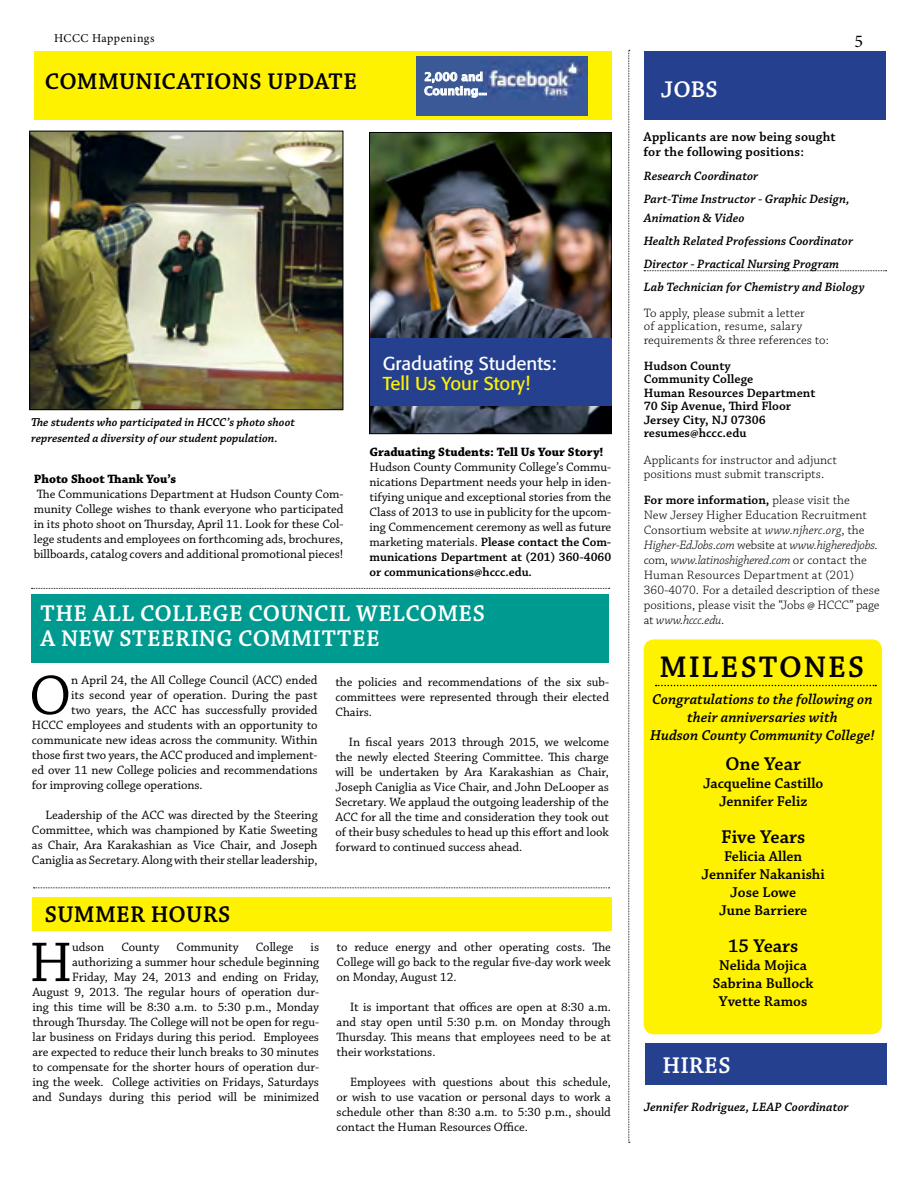
<style>
.page{position:relative;width:918px;height:1188px;background:#fff}
.page>*{position:absolute;margin:0;border:0;box-sizing:border-box;transform-origin:0 0}
.t1{font:58.95px "Chaparral Pro";color:#000}
.t2{font:600 31.5px "Chaparral Pro";color:#000}
.t3{font:600 24px "Chaparral Pro";letter-spacing:.01em;color:#fff}
.t4{font:600 24px "Chaparral Pro";letter-spacing:.01em;color:#000}
.t5{font:600 19.5px "Chaparral Pro";color:#000}
.t6{font:18.6px "Formata";color:#fff}
.t7{font:18.6px "Formata";color:#fff200}
.t8{font:18px "Minion Pro";color:#000}
.t9{font:600 15px/18px "Chaparral Pro";color:#000;text-align:center}
.t10{font:15px/18px "Chaparral Pro Semibold It Capt";color:#000;text-align:center}
.t11{font:600 13.5px/15px "Chaparral Pro";letter-spacing:.01em;color:#000}
.t12{font:12.75px/15px "Chaparral Pro";letter-spacing:-.005em;color:#000;text-align:justify}
.t13{font:12.75px/15px "Chaparral Pro Light Capt";color:#000}
.t14{font:12.75px/23px "Chaparral Pro Semibold It Capt";color:#000}
.t15{font:12.75px/13.5px "Chaparral Pro Semibold Capt";color:#000}
.t16{font:12.75px/15px "Chaparral Pro Light It Capt";letter-spacing:-.02em;color:#000}
.t17{font:700 12.75px "Chaparral Pro";letter-spacing:-.005em;color:#000}
.t18{font:12px/16.5px "Chaparral Pro Semibold It Capt";color:#000}
.t19{font:12px "Minion Pro";letter-spacing:.04em;color:#000}
.t20{font:700 11.55px/14.1px "Lucida Grande";color:#fff}
.s1{font-weight:600}
.s2{font-family:"Chaparral Pro Light Capt"}
.s3{font-family:"Chaparral Pro Light It Capt"}
</style>
<div class="page">
<svg style="left:628px;top:50px;width:2px;height:1093px;background:#c3c3c3"></svg>
<div style="left:644px;top:639px;width:238px;height:395px;background:#fff200;border-radius:10px"></div>
<div style="left:644px;top:51px;width:242px;height:69px;background:#25408f"></div>
<div style="left:34px;top:51px;width:577px;height:69px;background:#fff200"></div>
<div style="left:416px;top:56px;width:172px;height:59px;background:#3b5997"></div>
<img style="left:480px;top:61px;width:108px;height:39px">
<svg style="left:425px;top:72px;width:62px;height:26px"></svg>
<svg style="left:644px;top:270px;width:243px;height:1px"></svg>
<svg style="left:656px;top:685px;width:220px;height:1px"></svg>
<div style="left:646px;top:1043px;width:241px;height:42px;background:#25408f"></div>
<div style="left:32px;top:897px;width:580px;height:33px;background:#fff200"></div>
<img style="left:31px;top:133px;width:310px;height:275px">
<div style="left:29px;top:131px;width:314px;height:279px;border:1px solid #000"></div>
<div style="left:32px;top:594px;width:577px;height:69px;background:#009b90"></div>
<svg style="left:32px;top:588px;width:578px;height:1px"></svg>
<img style="left:371px;top:134px;width:239px;height:298px">
<div style="left:369px;top:132px;width:243px;height:302px;border:1px solid #000"></div>
<div style="left:371px;top:338px;width:241px;height:68px;background:#25408f"></div>
<svg style="left:33px;top:887px;width:577px;height:1px"></svg>
<p class="t19" style="left:54px;top:30px;width:102px">HCCC Happenings</p>
<h3 class="t8" style="left:855px;top:29px;width:10px">5</h3>
<h3 class="t4" style="left:45px;top:67px;width:311px">Communications Update</h3>
<p class="t20" style="left:424px;top:70px;width:64px">2,000 and<br>Counting...</p>
<p class="t18" style="left:31px;top:414px;width:265px">The students who participated in HCCC’s photo shoot represented a diversity of our student population.</p>
<p class="t17" style="left:34px;top:472px;width:144px">Photo Shoot Thank You’s</p>
<p class="t12" style="left:34px;top:487px;width:311px">The Communications Department at Hudson County Com&shy;munity College wishes to thank everyone who participated in its photo shoot on Thursday, April 11. Look for these Col&shy;lege students and employees on forthcoming ads, brochures, billboards, catalog covers and additional promotional pieces!</p>
<h3 class="t6" style="left:383px;top:352px;width:175px">Graduating Students:</h3>
<h3 class="t7" style="left:383px;top:372px;width:149px">Tell Us Your Story!</h3>
<p class="t17" style="left:370px;top:444px;width:236px">Graduating Students: Tell Us Your Story!</p>
<p class="t12" style="left:370px;top:460px;width:243px">Hudson County Community College’s Commu&shy;nications Department needs your help in iden&shy;tifying unique and exceptional stories from the Class of 2013 to use in publicity for the upcom&shy;ing Commencement ceremony as well as future marketing materials. <span class="s1">Please contact the Com&shy;munications Department at (201) 360-4060 or communications@hccc.edu.</span></p>
<h3 class="t3" style="left:41px;top:600px;width:68px">THE ALL</h3>
<h3 class="t3" style="left:140px;top:600px;width:141px">COLLEGE COUN</h3>
<h3 class="t3" style="left:314px;top:600px;width:170px">CIL WELCOMES</h3>
<h3 class="t3" style="left:41px;top:625px;width:150px">A NEW STEERING</h3>
<h3 class="t3" style="left:238px;top:625px;width:32px">COMMITT</h3>
<h3 class="t3" style="left:352px;top:625px;width:29px">EE</h3>
<p class="t12" style="left:335px;top:675px;width:275px">the policies and recommendations of the six sub&shy;committees were represented through their elected Chairs.</p>
<p class="t12" style="left:335px;top:735px;width:275px;text-indent:14px">In fiscal years 2013 through 2015, we welcome the newly elected Steering Committee. This charge will be undertaken by Ara Karakashian as Chair, Joseph Caniglia as Vice Chair, and John DeLooper as Secretary. We applaud the outgoing leadership of the ACC for all the time and consideration they took out of their busy schedules to head up this effort and look forward to continued success ahead.</p>
<h1 class="t1" style="left:29px;top:663px;width:44px">O</h1>
<p class="t12" style="left:71px;top:673px;width:248px">n April 24, the All College Council (ACC) ended</p>
<p class="t12" style="left:71px;top:688px;width:248px">its second year of operation. During the past</p>
<p class="t12" style="left:71px;top:703px;width:248px">two years, the ACC has successfully provided</p>
<p class="t12" style="left:32px;top:718px;width:287px">HCCC employees and students with an opportunity to</p>
<p class="t12" style="left:32px;top:733px;width:287px">communicate new ideas across the community. Within</p>
<p class="t12" style="left:32px;top:748px;width:287px">those first two years, the ACC produced and implement-</p>
<p class="t12" style="left:32px;top:763px;width:287px">ed over 11 new College policies and recommendations</p>
<p class="t12" style="left:32px;top:778px;width:172px">for improving college operations.</p>
<p class="t12" style="left:32px;top:808px;width:287px;text-indent:14px">Leadership of the ACC was directed by the Steering Committee, which was championed by Katie Sweeting as Chair, Ara Karakashian as Vice Chair, and Joseph Caniglia as Secretary. Along with their stellar leadership,</p>
<h3 class="t4" style="left:45px;top:901px;width:19px">SUMM</h3>
<h3 class="t4" style="left:116px;top:901px;width:69px">ER HOURS</h3>
<h1 class="t1" style="left:29px;top:930px;width:45px">H</h1>
<p class="t12" style="left:72px;top:940px;width:33px">udson</p>
<p class="t12" style="left:121px;top:940px;width:40px">County</p>
<p class="t12" style="left:177px;top:940px;width:64px">Community</p>
<p class="t12" style="left:256px;top:940px;width:39px">College</p>
<p class="t12" style="left:32px;top:940px;width:288px;text-align:right">is<br>authorizing a summer hour schedule beginning<br>Friday, May 24, 2013 and ending on Friday, August 9, 2013. The regular hours of operation dur&shy;ing this time will be 8:30 a.m. to 5:30 p.m., Monday through Thursday. The College will not be open for regu&shy;lar business on Fridays during this period. Employees are expected to reduce their lunch breaks to 30 minutes to compensate for the shorter hours of operation dur&shy;ing the week. College activities on Fridays, Saturdays and Sundays during this period will be minimized</p>
<p class="t12" style="left:337px;top:940px;width:276px">to reduce energy and other operating costs. The College will go back to the regular five-day work week on Monday, August 12.</p>
<p class="t12" style="left:337px;top:1000px;width:276px;text-indent:14px">It is important that offices are open at 8:30 a.m. and stay open until 5:30 p.m. on Monday through Thursday. This means that employees need to be at their workstations.</p>
<p class="t12" style="left:337px;top:1075px;width:276px;text-indent:14px">Employees with questions about this schedule, or wish to use vacation or personal days to work a schedule other than 8:30 a.m. to 5:30 p.m., should contact the Human Resources Office.</p>
<h3 class="t3" style="left:661px;top:75px;width:58px">Jobs</h3>
<p class="t11" style="left:644px;top:129px;width:194px">Applicants are now being sought for the following positions:</p>
<p class="t14" style="left:644px;top:165px;width:208px">Research Coordinator<br>Part-Time Instructor - Graphic Design,</p>
<p class="t14" style="left:644px;top:207px;width:222px">Animation &amp; Video<br>Health Related Professions Coordinator Director - Practical Nursing Program<br>Lab Technician for Chemistry and Biology</p>
<p class="t13" style="left:644px;top:306px;width:187px;line-height:13.5px">To apply, please submit a letter<br>of application, resume, salary requirements &amp; three references to:</p>
<p class="t15" style="left:644px;top:359px;width:173px">Hudson County<br>Community College<br>Human Resources Department<br>70 Sip Avenue, Third Floor<br>Jersey City, NJ 07306 resumes@hccc.edu</p>
<p class="t13" style="left:644px;top:454px;width:195px;line-height:13.5px">Applicants for instructor and adjunct positions must submit transcripts.</p>
<p class="t15" style="left:644px;top:494px;width:208px">For more information, <span class="s2">please visit the</span></p>
<p class="t13" style="left:644px;top:508px;width:225px">New Jersey Higher Education Recruitment<br>Consortium website at <span class="s3">www.njherc.org</span>, the</p>
<p class="t16" style="left:644px;top:538px;width:236px">Higher-EdJobs.com <span class="s2">website at</span> www.higheredjobs. <span class="s2">com,</span> www.latinoshighered.com <span class="s2">or contact the</span></p>
<p class="t13" style="left:644px;top:568px;width:237px">Human Resources Department at (201)<br>360-4070. For a detailed description of these positions, please visit the “Jobs @ HCCC” page</p>
<p class="t16" style="left:644px;top:613px;width:82px"><span class="s2">at</span> www.hccc.edu<span class="s2">.</span></p>
<h2 class="t2" style="left:659px;top:649px;width:21px">MIL</h2>
<h2 class="t2" style="left:721px;top:649px;width:42px">ESTON</h2>
<h2 class="t2" style="left:828px;top:649px;width:35px">ES</h2>
<p class="t10" style="left:650px;top:691px;width:226px">Congratulations to the following on their anniversaries with<br>Hudson County Community College!</p>
<h3 class="t5" style="left:725px;top:753px;width:77px">One Year</h3>
<p class="t9" style="left:703px;top:775px;width:122px">Jacqueline Castillo<br>Jennifer Feliz</p>
<h3 class="t5" style="left:721px;top:826px;width:86px">Five Years</h3>
<p class="t9" style="left:702px;top:848px;width:125px">Felicia Allen<br>Jennifer Nakanishi<br>Jose Lowe<br>June Barriere</p>
<h3 class="t5" style="left:728px;top:935px;width:72px">15 Years</h3>
<p class="t9" style="left:713px;top:957px;width:102px">Nelida Mojica<br>Sabrina Bullock<br>Yvette Ramos</p>
<h3 class="t3" style="left:662px;top:1052px;width:70px">Hires</h3>
<p class="t14" style="left:644px;top:1096px;width:207px">Jennifer Rodriguez, LEAP Coordinator</p>
</div>
